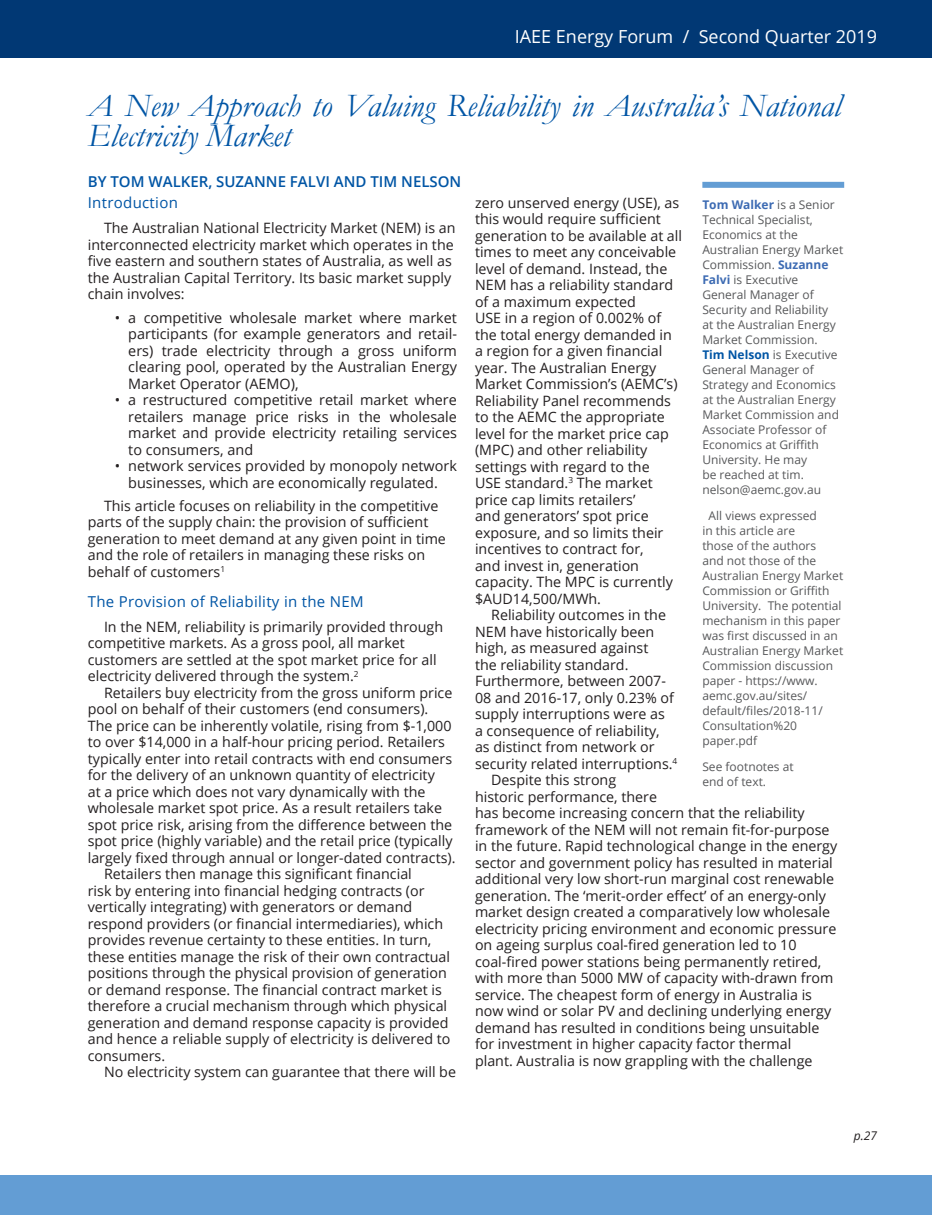
<style>
.page{position:relative;width:932px;height:1215px;background:#fff}
.page>*{position:absolute;margin:0;border:0;box-sizing:border-box;transform-origin:0 0}
.t1{font:italic 33px/30px "Garamond";color:#0155a5}
.t2{font:18px "Open Sans";color:#fff}
.t3{font:15px "Open Sans";letter-spacing:.02em;color:#0155a5}
.t4{font:600 15px "Open Sans";color:#0155a5}
.t5{font:14.4px/16.5px "Open Sans";color:#231f20;text-align:justify}
.t6{font:14.25px/16.5px "Open Sans";color:#231f20}
.t7{font:12px/15px "Open Sans";color:#57585a}
.t8{font:italic 12px "Open Sans";color:#231f20}
.s1{font-weight:700;color:#3d6bb3}
.s2{font-weight:700;color:#0155a5}
</style>
<div class="page">
<div style="left:0;top:1176px;width:932px;height:39px;background:#639dd4"></div>
<div style="left:0;top:1px;width:932px;height:57px;background:#013874"></div>
<div style="left:702px;top:182px;width:142px;height:6px;background:#639dd4"></div>
<p class="t2" style="left:515px;top:25px;width:364px">IAEE Energy Forum / Second Quarter 2019</p>
<h1 class="t1" style="left:88px;top:90px;width:755px">A New Approach to Valuing Reliability in Australia’s National<br>Electricity Market</h1>
<p class="t4" style="left:88px;top:172px;width:375px">BY TOM WALKER, SUZANNE FALVI AND TIM N ELSON</p>
<p class="t7" style="left:702px;top:197px;width:142px"><span class="s1">Tom Walker</span> is a Senior<br>Technical Specialist,<br>Economics at the<br>Australian Energy Market<br>Commission. <span class="s1">Suzanne<br>Falvi</span> is Executive<br>General Manager of<br>Security and Reliability<br>at the Australian Energy<br>Market Commission.<br><span class="s2">Tim Nelson</span> is Executive<br>General Manager of<br>Strategy and Economics at the Australian Energy<br>Market Commission and<br>Associate Professor of<br>Economics at Griffith<br>University. He may<br>be reached at tim. nelson@aemc.gov.au</p>
<p class="t7" style="left:702px;top:508px;width:142px;text-indent:6px">All views expressed<br>in this article are<br>those of the authors<br>and not those of the<br>Australian Energy Market<br>Commission or Griffith<br>University. The potential mechanism in this paper was first discussed in an<br>Australian Energy Market<br>Commission discussion paper - https://www. aemc.gov.au/sites/ default/files/2018-11/<br>Consultation%20 paper.pdf</p>
<p class="t7" style="left:702px;top:759px;width:93px">See footnotes at end of text.</p>
<p class="t3" style="left:88px;top:192px;width:92px">Introduction</p>
<p class="t6" style="left:88px;top:220px;width:369px;text-indent:16px">The Australian National Electricity Market (NEM) is an interconnected electricity market which operates in the five eastern and southern states of Australia, as well as the Australian Capital Territory. Its basic market supply chain involves:</p>
<p class="t5" style="left:128px;top:309px;width:330px;text-indent:-13px">• a competitive wholesale market where market participants (for example generators and retail&shy;ers) trade electricity through a gross uniform clearing pool, operated by the Australian Energy Market Operator (AEMO),</p>
<p class="t5" style="left:128px;top:391px;width:330px;text-indent:-13px">• a restructured competitive retail market where retailers manage price risks in the wholesale market and provide electricity retailing services to consumers, and</p>
<p class="t5" style="left:115px;top:457px;width:344px;text-align:center">• network services provided by monopoly network businesses, which are economically regulated.</p>
<p class="t6" style="left:88px;top:497px;width:359px;text-indent:16px">This article focuses on reliability in the competitive parts of the supply chain: the provision of sufficient generation to meet demand at any given point in time and the role of retailers in managing these risks on behalf of customers<sup>1</sup></p>
<p class="t3" style="left:88px;top:591px;width:277px">The Provision of Reliability in the NEM</p>
<p class="t6" style="left:88px;top:618px;width:357px;text-indent:16px">In the NEM, reliability is primarily provided through competitive markets. As a gross pool, all market customers are settled at the spot market price for all electricity delivered through the system.<sup>2</sup></p>
<p class="t6" style="left:104px;top:684px;width:350px">Retailers buy electricity from the gross uniform price</p>
<p class="t6" style="left:88px;top:701px;width:342px">pool on behalf of their customers (end consumers).</p>
<p class="t6" style="left:88px;top:717px;width:365px">The price can be inherently volatile, rising from $-1,000</p>
<p class="t6" style="left:88px;top:734px;width:359px">to over $14,000 in a half-hour pricing period. Retailers</p>
<p class="t6" style="left:88px;top:750px;width:366px">typically enter into retail contracts with end consumers</p>
<p class="t6" style="left:88px;top:767px;width:348px">for the delivery of an unknown quantity of electricity</p>
<p class="t6" style="left:88px;top:783px;width:339px">at a price which does not vary dynamically with the</p>
<p class="t6" style="left:88px;top:800px;width:356px">wholesale market spot price. As a result retailers take</p>
<p class="t6" style="left:88px;top:816px;width:366px">spot price risk, arising from the difference between the</p>
<p class="t6" style="left:88px;top:833px;width:366px">spot price (highly variable) and the retail price (typically</p>
<p class="t6" style="left:88px;top:849px;width:369px">largely fixed through annual or longer-dated contracts).</p>
<p class="t6" style="left:104px;top:866px;width:309px">Retailers then manage this significant financial</p>
<p class="t6" style="left:88px;top:882px;width:338px">risk by entering into financial hedging contracts (or</p>
<p class="t6" style="left:88px;top:899px;width:326px">vertically integrating) with generators or demand</p>
<p class="t6" style="left:88px;top:915px;width:357px">respond providers (or financial intermediaries), which</p>
<p class="t6" style="left:88px;top:932px;width:345px">provides revenue certainty to these entities. In turn,</p>
<p class="t6" style="left:88px;top:948px;width:364px">these entities manage the risk of their own contractual</p>
<p class="t6" style="left:88px;top:965px;width:360px">positions through the physical provision of generation</p>
<p class="t6" style="left:88px;top:981px;width:356px">or demand response. The financial contract market is</p>
<p class="t6" style="left:88px;top:998px;width:361px">therefore a crucial mechanism through which physical</p>
<p class="t6" style="left:88px;top:1014px;width:362px">generation and demand response capacity is provided</p>
<p class="t6" style="left:88px;top:1031px;width:364px">and hence a reliable supply of electricity is delivered to</p>
<p class="t6" style="left:88px;top:1047px;width:79px">consumers.</p>
<p class="t6" style="left:104px;top:1064px;width:353px">No electricity system can guarantee that there will be</p>
<p class="t6" style="left:475px;top:194px;width:208px">zero unserved energy (USE), as this would require sufficient generation to be available at all times to meet any conceivable level of demand. Instead, the<br>NEM has a reliability standard of a maximum expected<br>USE in a region of 0.002% of the total energy demanded in a region for a given financial year. The Australian Energy<br>Market Commission’s (AEMC’s)<br>Reliability Panel recommends to the AEMC the appropriate level for the market price cap (MPC) and other reliability settings with regard to the<br>USE standard.<sup>3</sup> The market price cap limits retailers’<br>and generators’ spot price exposure, and so limits their incentives to contract for,<br>and invest in, generation capacity. The MPC is currently $AUD14,500/MWh.</p>
<p class="t6" style="left:491px;top:606px;width:176px">Reliability outcomes in the</p>
<p class="t6" style="left:475px;top:623px;width:181px">NEM have historically been</p>
<p class="t6" style="left:475px;top:639px;width:175px">high, as measured against</p>
<p class="t6" style="left:475px;top:656px;width:155px">the reliability standard.</p>
<p class="t6" style="left:475px;top:672px;width:192px">Furthermore, between 2007-</p>
<p class="t6" style="left:475px;top:689px;width:200px">08 and 2016-17, only 0.23% of</p>
<p class="t6" style="left:475px;top:705px;width:191px">supply interruptions were as</p>
<p class="t6" style="left:475px;top:722px;width:186px">a consequence of reliability,</p>
<p class="t6" style="left:475px;top:738px;width:181px">as distinct from network or</p>
<p class="t6" style="left:475px;top:755px;width:204px">security related interruptions.<sup>4</sup></p>
<p class="t6" style="left:491px;top:771px;width:126px">Despite this strong</p>
<p class="t6" style="left:475px;top:788px;width:183px">historic performance, there</p>
<p class="t6" style="left:475px;top:804px;width:331px">has become increasing concern that the reliability</p>
<p class="t6" style="left:475px;top:821px;width:356px">framework of the NEM will not remain fit-for-purpose</p>
<p class="t6" style="left:475px;top:837px;width:364px">in the future. Rapid technological change in the energy</p>
<p class="t6" style="left:475px;top:854px;width:359px">sector and government policy has resulted in material</p>
<p class="t6" style="left:475px;top:870px;width:360px">additional very low short-run marginal cost renewable</p>
<p class="t6" style="left:475px;top:887px;width:352px">generation. The ‘merit-order effect’ of an energy-only</p>
<p class="t6" style="left:475px;top:903px;width:356px">market design created a comparatively low wholesale</p>
<p class="t6" style="left:475px;top:920px;width:363px">electricity pricing environment and economic pressure</p>
<p class="t6" style="left:475px;top:936px;width:323px">on ageing surplus coal-fired generation led to 10</p>
<p class="t6" style="left:475px;top:953px;width:348px">coal-fired power stations being permanently retired,</p>
<p class="t6" style="left:475px;top:969px;width:360px">with more than 5000 MW of capacity with-drawn from</p>
<p class="t6" style="left:475px;top:986px;width:338px">service. The cheapest form of energy in Australia is</p>
<p class="t6" style="left:475px;top:1002px;width:358px">now wind or solar PV and declining underlying energy</p>
<p class="t6" style="left:475px;top:1019px;width:346px">demand has resulted in conditions being unsuitable</p>
<p class="t6" style="left:475px;top:1035px;width:318px">for investment in higher capacity factor thermal</p>
<p class="t6" style="left:475px;top:1052px;width:339px">plant. Australia is now grappling with the challenge</p>
<p class="t8" style="left:853px;top:1127px;width:25px">p.27</p>
</div>
